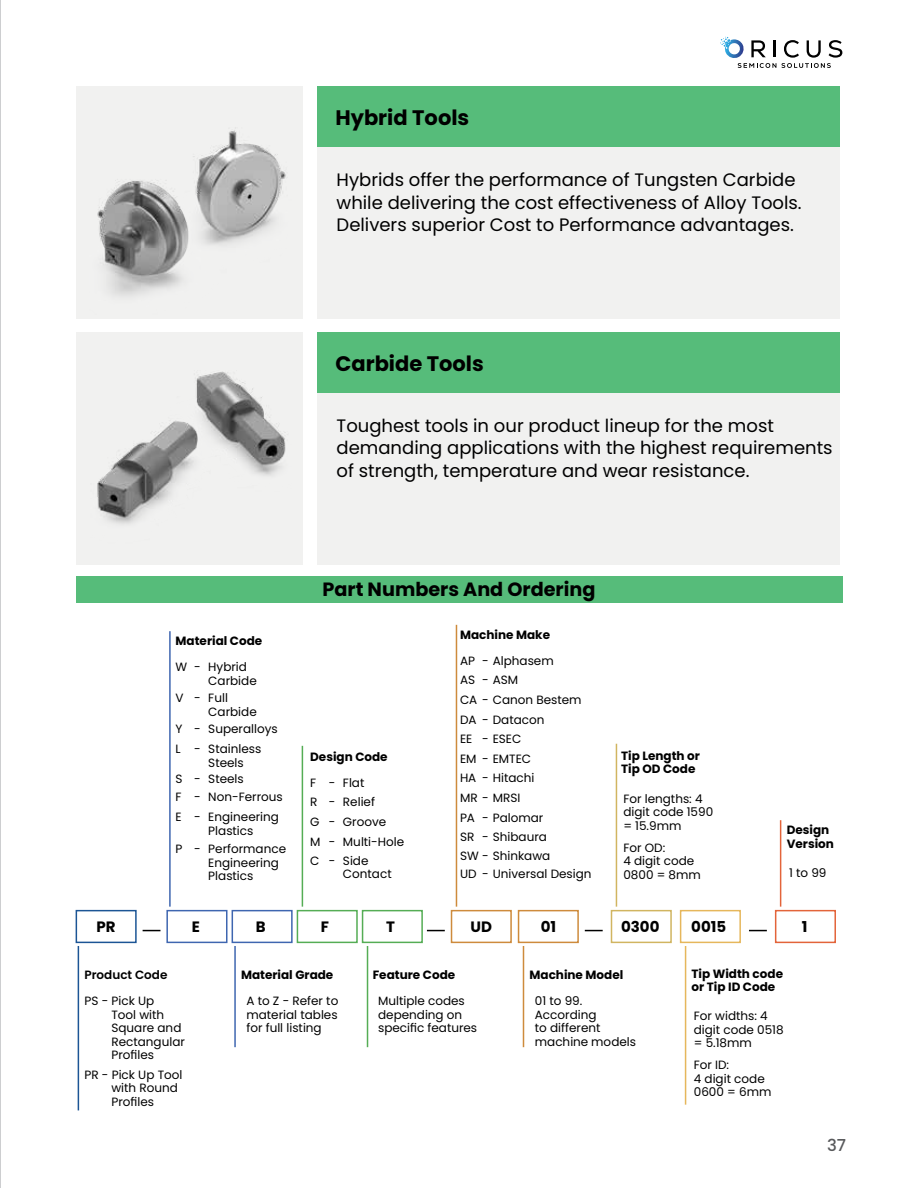
<style>
.page{position:relative;width:918px;height:1188px;background:#fff}
.page>*{position:absolute;margin:0;border:0;box-sizing:border-box;transform-origin:0 0}
.t1{font:700 21px "Poppins";color:#000}
.t2{font:700 19.2px "Poppins";color:#000}
.t3{font:18px/22.5px "Poppins";color:#000}
.t4{font:500 16.5px "Poppins";color:#58595b}
.t5{font:700 15px "Poppins";color:#000}
.t6{font:12px/13.5px "Poppins";color:#000}
.t7{font:700 12px/13.5px "Poppins";color:#000}
.t8{font:600 12px "Poppins";color:#000}
</style>
<div class="page">
<div style="left:77px;top:86px;width:226px;height:233px;background:#f1f1f0"></div>
<div style="left:77px;top:332px;width:226px;height:233px;background:#f1f1f0"></div>
<img style="left:97px;top:127px;width:189px;height:169px">
<img style="left:97px;top:371px;width:189px;height:153px">
<svg style="left:720px;top:37px;width:122px;height:31px"></svg>
<hr style="left:0;top:0;width:1px;height:1188px;background:#9d9fa2">
<div style="left:317px;top:147px;width:523px;height:172px;background:#f1f1f0"></div>
<div style="left:317px;top:393px;width:523px;height:172px;background:#f1f1f0"></div>
<div style="left:317px;top:86px;width:523px;height:61px;background:#56bc7a"></div>
<div style="left:317px;top:332px;width:523px;height:61px;background:#56bc7a"></div>
<div style="left:76px;top:576px;width:766px;height:27px;background:#56bc7a"></div>
<div style="left:76px;top:910px;width:61px;height:33px;border:2px solid #1c5595"></div>
<div style="left:166px;top:910px;width:62px;height:33px;border:2px solid #3f66b0"></div>
<div style="left:451px;top:910px;width:61px;height:33px;border:2px solid #ce8b3c"></div>
<div style="left:611px;top:910px;width:61px;height:33px;border:2px solid #d1b561"></div>
<div style="left:775px;top:910px;width:61px;height:33px;border:2px solid #e3643a"></div>
<div style="left:680px;top:910px;width:61px;height:33px;border:2px solid #e6b75c"></div>
<div style="left:518px;top:910px;width:61px;height:33px;border:2px solid #ce8b3c"></div>
<div style="left:232px;top:910px;width:61px;height:33px;border:2px solid #3f66b0"></div>
<div style="left:297px;top:910px;width:61px;height:33px;border:2px solid #55ad55"></div>
<div style="left:362px;top:910px;width:61px;height:33px;border:2px solid #55ad55"></div>
<svg style="left:143px;top:930px;width:17px;height:1px"></svg>
<svg style="left:427px;top:930px;width:18px;height:1px"></svg>
<svg style="left:585px;top:930px;width:18px;height:1px"></svg>
<svg style="left:749px;top:930px;width:18px;height:1px"></svg>
<hr style="left:78px;top:946px;width:1px;height:164px;background:#1c5595">
<hr style="left:234px;top:946px;width:2px;height:101px;background:#3f66b0">
<hr style="left:367px;top:946px;width:1px;height:101px;background:#55ad55">
<hr style="left:523px;top:946px;width:1px;height:101px;background:#ce8b3c">
<hr style="left:685px;top:946px;width:1px;height:159px;background:#e6b75c">
<hr style="left:169px;top:631px;width:2px;height:276px;background:#3f66b0">
<hr style="left:302px;top:746px;width:1px;height:161px;background:#55ad55">
<hr style="left:456px;top:625px;width:1px;height:282px;background:#ce8b3c">
<hr style="left:616px;top:744px;width:1px;height:163px;background:#d1b561">
<hr style="left:780px;top:820px;width:1px;height:87px;background:#e3643a">
<h1 class="t1" style="left:335px;top:103px;width:135px">Hybrid Tools</h1>
<h3 class="t3" style="left:337px;top:169px;width:467px">Hybrids offer the performance of Tungsten Carbide while delivering the cost effectiveness of Alloy Tools.<br>Delivers superior Cost to Performance advantages.</h3>
<h1 class="t1" style="left:335px;top:349px;width:150px">Carbide Tools</h1>
<h3 class="t3" style="left:337px;top:414px;width:498px">Toughest tools in our product lineup for the most demanding applications with the highest requirements of strength, temperature and wear resistance.</h3>
<p class="t7" style="left:176px;top:634px;width:88px">Material Code</p>
<p class="t6" style="left:176px;top:660px;width:13px">W</p>
<p class="t6" style="left:194px;top:660px;width:8px">-</p>
<p class="t6" style="left:208px;top:660px;width:50px">Hybrid<br>Carbide</p>
<p class="t6" style="left:176px;top:691px;width:10px">V</p>
<p class="t6" style="left:194px;top:691px;width:8px">-</p>
<p class="t6" style="left:208px;top:691px;width:50px">Full<br>Carbide</p>
<p class="t6" style="left:176px;top:722px;width:9px">Y</p>
<p class="t6" style="left:194px;top:722px;width:8px">-</p>
<p class="t6" style="left:208px;top:722px;width:71px">Superalloys</p>
<p class="t6" style="left:176px;top:742px;width:7px">L</p>
<p class="t6" style="left:194px;top:742px;width:8px">-</p>
<p class="t6" style="left:208px;top:742px;width:55px">Stainless<br>Steels</p>
<p class="t6" style="left:176px;top:772px;width:9px">S</p>
<p class="t6" style="left:194px;top:772px;width:8px">-</p>
<p class="t6" style="left:208px;top:772px;width:37px">Steels</p>
<p class="t6" style="left:176px;top:787px;width:8px;line-height:20.2px">F<br>E</p>
<p class="t6" style="left:176px;top:842px;width:8px">P</p>
<p class="t6" style="left:194px;top:787px;width:8px;line-height:20.2px">- -</p>
<p class="t6" style="left:194px;top:842px;width:8px">-</p>
<p class="t6" style="left:208px;top:790px;width:76px">Non-Ferrous</p>
<p class="t6" style="left:208px;top:810px;width:72px">Engineering<br>Plastics</p>
<p class="t6" style="left:208px;top:842px;width:79px">Performance<br>Engineering<br>Plastics</p>
<h2 class="t2" style="left:323px;top:576px;width:274px">Part Numbers And Ordering</h2>
<p class="t7" style="left:460px;top:628px;width:92px">Machine Make</p>
<p class="t6" style="left:460px;top:654px;width:95px">AP - Alphasem</p>
<p class="t6" style="left:460px;top:673px;width:60px">AS - ASM</p>
<p class="t6" style="left:460px;top:693px;width:123px">CA - Canon Bestem</p>
<p class="t6" style="left:460px;top:713px;width:86px">DA - Datacon</p>
<p class="t7" style="left:310px;top:750px;width:79px">Design Code</p>
<p class="t6" style="left:310px;top:776px;width:8px">F</p>
<p class="t6" style="left:329px;top:776px;width:8px">-</p>
<p class="t6" style="left:343px;top:776px;width:23px">Flat</p>
<p class="t6" style="left:310px;top:795px;width:9px">R</p>
<p class="t6" style="left:329px;top:795px;width:8px">-</p>
<p class="t6" style="left:343px;top:795px;width:34px">Relief</p>
<p class="t6" style="left:310px;top:815px;width:11px">G</p>
<p class="t6" style="left:329px;top:815px;width:8px">-</p>
<p class="t6" style="left:343px;top:815px;width:45px">Groove</p>
<p class="t6" style="left:310px;top:835px;width:12px">M</p>
<p class="t6" style="left:329px;top:835px;width:8px">-</p>
<p class="t6" style="left:343px;top:835px;width:63px">Multi-Hole</p>
<p class="t6" style="left:310px;top:854px;width:11px">C</p>
<p class="t6" style="left:329px;top:854px;width:8px">-</p>
<p class="t6" style="left:343px;top:854px;width:50px">Side<br>Contact</p>
<p class="t6" style="left:460px;top:732px;width:63px">EE - ESEC</p>
<p class="t6" style="left:460px;top:752px;width:73px">EM - EMTEC</p>
<p class="t6" style="left:460px;top:771px;width:76px">HA - Hitachi</p>
<p class="t6" style="left:460px;top:788px;width:133px;line-height:19px">MR - MRSI<br>PA - Palomar<br>SR - Shibaura<br>SW - Shinkawa<br>UD - Universal Design</p>
<p class="t7" style="left:621px;top:749px;width:80px">Tip Length or<br>Tip OD Code</p>
<p class="t6" style="left:623px;top:792px;width:91px">For lengths: 4 digit code 1590 = 15.9mm</p>
<p class="t6" style="left:623px;top:841px;width:79px">For OD:<br>4 digit code<br>0800 = 8mm</p>
<p class="t7" style="left:787px;top:823px;width:49px">Design<br>Version</p>
<p class="t6" style="left:789px;top:866px;width:39px">1 to 99</p>
<p class="t5" style="left:97px;top:916px;width:21px">PR</p>
<p class="t5" style="left:192px;top:916px;width:10px">E</p>
<p class="t5" style="left:256px;top:916px;width:11px">B</p>
<p class="t5" style="left:321px;top:916px;width:10px">F</p>
<p class="t5" style="left:386px;top:916px;width:10px">T</p>
<p class="t5" style="left:471px;top:916px;width:23px">UD</p>
<p class="t5" style="left:541px;top:916px;width:17px">01</p>
<p class="t5" style="left:621px;top:916px;width:40px">0300</p>
<p class="t5" style="left:691px;top:916px;width:36px">0015</p>
<p class="t5" style="left:802px;top:916px;width:7px">1</p>
<p class="t8" style="left:84px;top:966px;width:85px">Product Code</p>
<p class="t7" style="left:241px;top:968px;width:94px">Material Grade</p>
<p class="t7" style="left:373px;top:968px;width:84px">Feature Code</p>
<p class="t7" style="left:530px;top:968px;width:95px">Machine Model</p>
<p class="t7" style="left:691px;top:967px;width:93px">Tip Width code or Tip ID Code</p>
<p class="t6" style="left:246px;top:994px;width:93px;text-align:justify">A to Z - Refer to material tables for full listing</p>
<p class="t6" style="left:378px;top:994px;width:101px">Multiple codes depending on specific features</p>
<p class="t6" style="left:535px;top:994px;width:103px">01 to 99.<br>According<br>to different machine models</p>
<p class="t6" style="left:111px;top:994px;width:75px;text-indent:-27px">PS - Pick Up<br>Tool with<br>Square and<br>Rectangular<br>Profiles</p>
<p class="t6" style="left:111px;top:1068px;width:73px;text-indent:-27px">PR - Pick Up Tool with Round<br>Profiles</p>
<p class="t6" style="left:694px;top:1009px;width:91px">For widths: 4 digit code 0518 = 5.18mm</p>
<p class="t6" style="left:694px;top:1058px;width:79px">For ID:<br>4 digit code<br>0600 = 6mm</p>
<h3 class="t4" style="left:827px;top:1134px;width:21px">37</h3>
</div>
